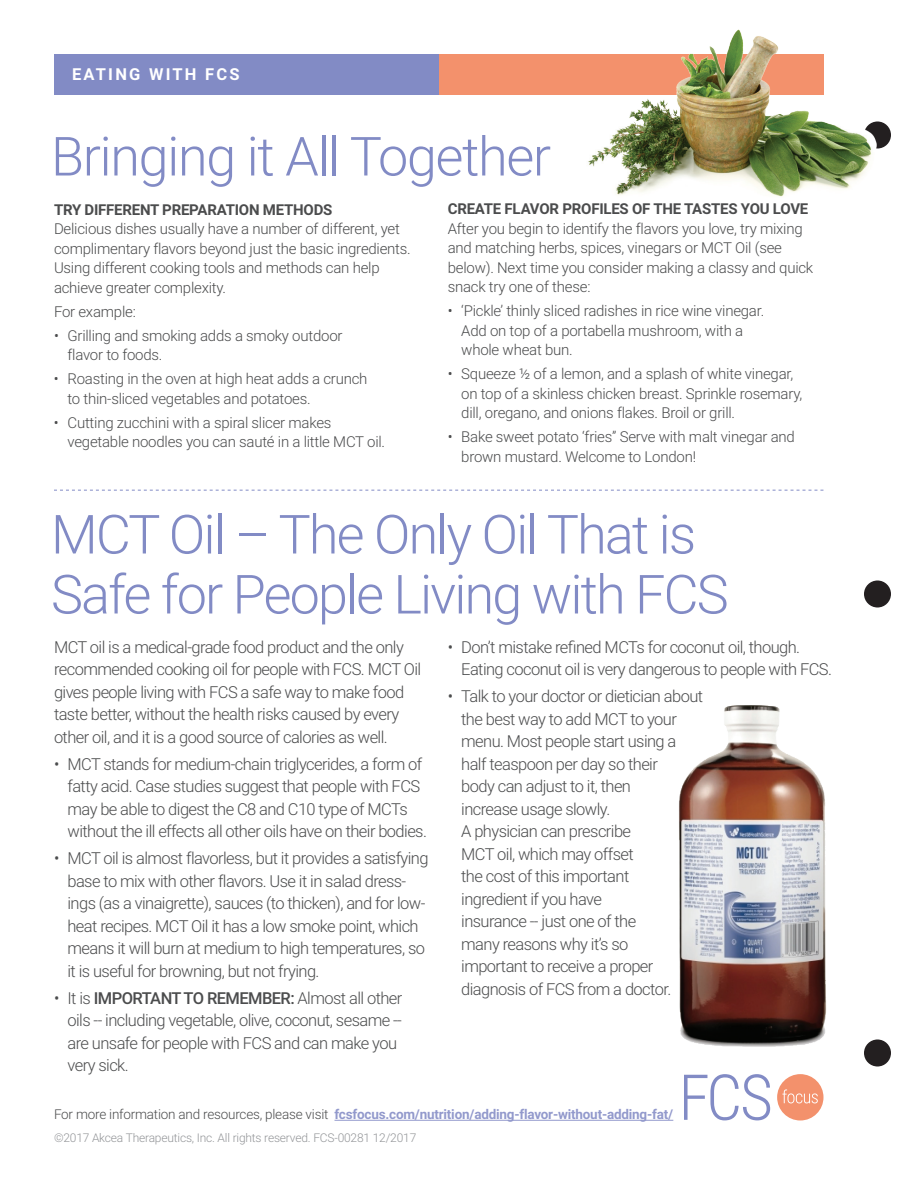
<style>
.page{position:relative;width:918px;height:1188px;background:#fff}
.page>*{position:absolute;margin:0;border:0;box-sizing:border-box;transform-origin:0 0}
.t1{font:300 54px/60px "Roboto";letter-spacing:-.035em;color:#828bc5}
.t2{font:300 16.5px/22.5px "Roboto";letter-spacing:-.035em;color:#4b4c4d}
.t3{font:700 16.5px "Roboto";letter-spacing:.135em;color:#fff}
.t4{font:300 15px/19.5px "Roboto";letter-spacing:-.015em;color:#4b4c4d}
.t5{font:700 15px "Roboto";letter-spacing:-.015em;color:#4b4c4d}
.t6{font:700 13.5px "Roboto";letter-spacing:-.015em;color:#9299cc}
.t7{font:300 12px "Roboto";letter-spacing:-.015em;color:#939598}
.s1{font-weight:500}
.s2{font-weight:300;color:#4b4c4d}
</style>
<div class="page">
<div style="left:864px;top:580px;width:27px;height:28px;background:#231f20;border-radius:50%"></div>
<div style="left:864px;top:1040px;width:27px;height:26px;background:#231f20;border-radius:50%"></div>
<div style="left:54px;top:54px;width:386px;height:40px;background:#828bc5"></div>
<div style="left:439px;top:54px;width:385px;height:40px;background:#f3916c"></div>
<hr style="left:335px;top:1120px;width:338px;height:1px;background:#9299cc">
<svg style="left:684px;top:1074px;width:86px;height:46px"></svg>
<div style="left:777px;top:1074px;width:47px;height:47px;background:#f3916c;border-radius:50%"></div>
<svg style="left:782px;top:1089px;width:36px;height:14px"></svg>
<svg style="left:54px;top:490px;width:770px;height:1px"></svg>
<img style="left:679px;top:705px;width:148px;height:342px">
<img style="left:576px;top:29px;width:315px;height:168px">
<p class="t3" style="left:72px;top:62px;width:169px">EATING WITH FCS</p>
<h1 class="t1" style="left:51px;top:124px;width:502px">Bringing it All Together</h1>
<p class="t5" style="left:54px;top:199px;width:280px">TRY DIFFERENT PREPARATION METHODS</p>
<p class="t4" style="left:54px;top:219px;width:358px">Delicious dishes usually have a number of different, yet complimentary flavors beyond just the basic ingredients.<br>Using different cooking tools and methods can help achieve greater complexity.</p>
<p class="t4" style="left:54px;top:301px;width:83px">For example:</p>
<p class="t4" style="left:67px;top:325px;width:277px;text-indent:-13px">• Grilling and smoking adds a smoky outdoor flavor to foods.</p>
<p class="t4" style="left:67px;top:369px;width:301px;text-indent:-14px">• Roasting in the oven at high heat adds a crunch to thin-sliced vegetables and potatoes.</p>
<p class="t4" style="left:67px;top:412px;width:319px;text-indent:-14px">• Cutting zucchini with a spiral slicer makes vegetable noodles you can sauté in a little MCT oil.</p>
<p class="t5" style="left:448px;top:198px;width:362px">CREATE FLAVOR PROFILES OF THE TASTES YOU LOVE</p>
<p class="t4" style="left:448px;top:218px;width:367px">After you begin to identify the flavors you love, try mixing and matching herbs, spices, vinegars or MCT Oil (see below). Next time you consider making a classy and quick snack try one of these:</p>
<p class="t4" style="left:461px;top:301px;width:305px;text-indent:-14px">• ‘Pickle’ thinly sliced radishes in rice wine vinegar.<br>Add on top of a portabella mushroom, with a whole wheat bun.</p>
<p class="t4" style="left:461px;top:364px;width:343px;text-indent:-14px">• Squeeze ½ of a lemon, and a splash of white vinegar, on top of a skinless chicken breast. Sprinkle rosemary, dill, oregano, and onions flakes. Broil or grill.</p>
<p class="t4" style="left:461px;top:427px;width:335px;text-indent:-14px">• Bake sweet potato ‘fries’’ Serve with malt vinegar and brown mustard. Welcome to London!</p>
<h1 class="t1" style="left:51px;top:502px;width:679px">MCT Oil – The Only Oil That is<br>Safe for People Living with FCS</h1>
<p class="t2" style="left:54px;top:635px;width:369px">MCT oil is a medical-grade food product and the only recommended cooking oil for people with FCS. MCT Oil gives people living with FCS a safe way to make food taste better, without the health risks caused by every other oil, and it is a good source of calories as well.</p>
<p class="t2" style="left:67px;top:752px;width:361px;text-indent:-13px">• MCT stands for medium-chain triglycerides, a form of fatty acid. Case studies suggest that people with FCS may be able to digest the C8 and C10 type of MCTs without the ill effects all other oils have on their bodies.</p>
<p class="t2" style="left:67px;top:847px;width:363px;text-indent:-13px">• MCT oil is almost flavorless, but it provides a satisfying base to mix with other flavors. Use it in salad dress&shy;ings (as a vinaigrette), sauces (to thicken), and for low&shy;heat recipes. MCT Oil it has a low smoke point, which means it will burn at medium to high temperatures, so it is useful for browning, but not frying.</p>
<p class="t2" style="left:67px;top:986px;width:336px;text-indent:-13px">• It is <span class="s1">IMPORTANT TO REMEMBER:</span> Almost all other oils -- including vegetable, olive, coconut, sesame -- are unsafe for people with FCS and can make you very sick.</p>
<p class="t2" style="left:461px;top:635px;width:372px;text-indent:-13px">• Don’t mistake refined MCTs for coconut oil, though.<br>Eating coconut oil is very dangerous to people with FCS.</p>
<p class="t2" style="left:461px;top:685px;width:243px;text-indent:-13px">• Talk to your doctor or dietician about the best way to add MCT to your menu. Most people start using a half teaspoon per day so their<br>body can adjust to it, then<br>increase usage slowly.<br>A physician can prescribe<br>MCT oil, which may offset<br>the cost of this important<br>ingredient if you have<br>insurance -- just one of the<br>many reasons why it’s so<br>important to receive a proper diagnosis of FCS from a doctor.</p>
<p class="t6" style="left:54px;top:1105px;width:621px"><span class="s2">For more information and resources, please visit</span> fcsfocus.com/nutrition/adding-flavor-without-adding-fat/</p>
<p class="t7" style="left:54px;top:1129px;width:364px">©2017 Akcea Therapeutics, Inc. All rights reserved. FCS-00281 12/2017</p>
</div>
